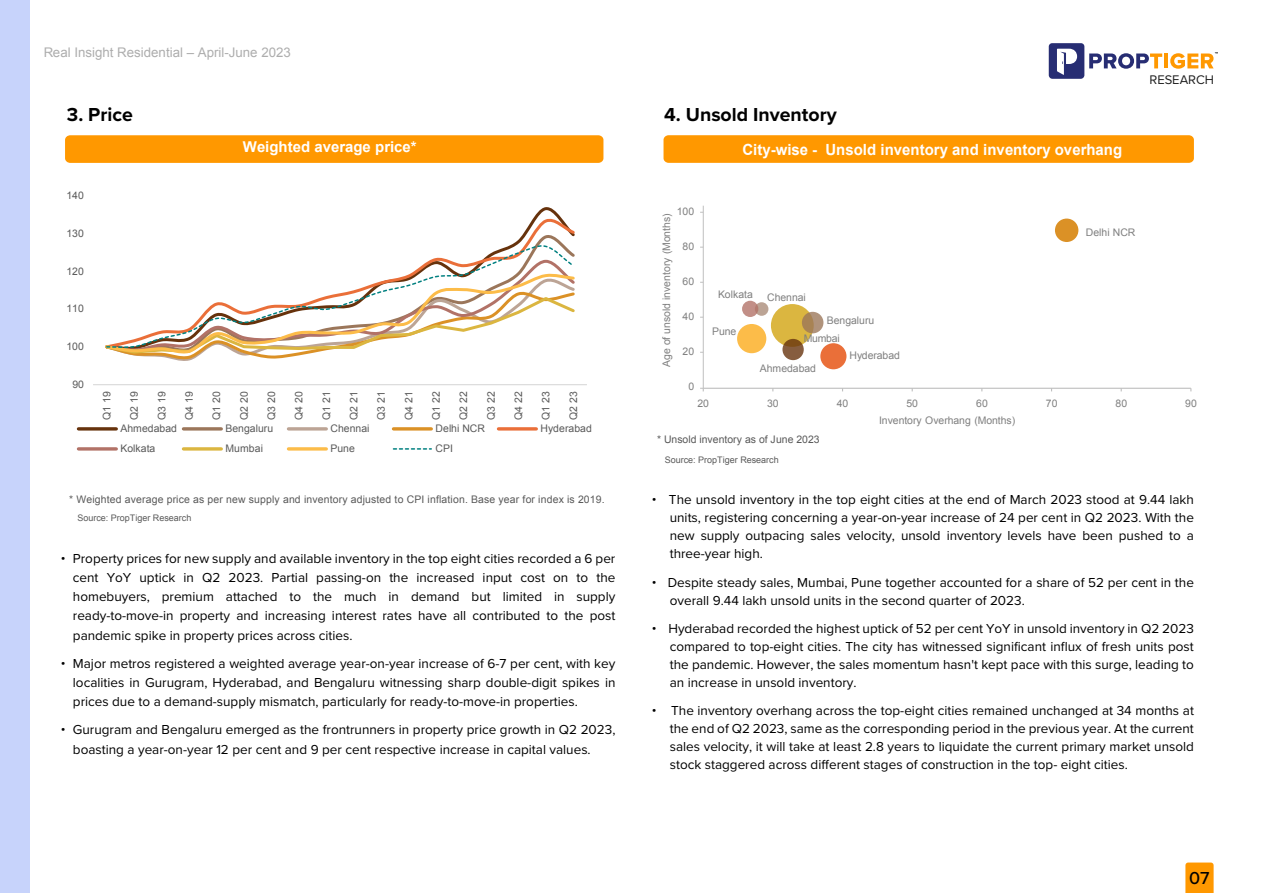
<style>
.page{position:relative;width:1263px;height:893px;background:#fff}
.page>*{position:absolute;margin:0;border:0;box-sizing:border-box;transform-origin:0 0}
.t1{font:700 19.5px "Proxima Nova";color:#000}
.t2{font:500 18px "Proxima Nova";color:#000}
.t3{font:700 15.45px "Arial";color:#fff}
.t4{font:700 15px "Arial";color:#fff}
.t5{font:13.5px/18px "Proxima Nova";color:#000;text-align:justify}
.t6{font:13.35px "Arial";color:#5b5b5b}
.t7{font:12.9px "Proxima Nova";color:#1e1e1e}
.t8{font:10.5px "Arial";letter-spacing:.01em;color:#595959}
.t9{font:10.5px "Arial";letter-spacing:-.005em;color:#7f7f7f}
.t10{font:9px "Arial";color:#595959}
</style>
<div class="page">
<div style="left:0;top:0;width:29px;height:893px;background:#c7d3fb"></div>
<hr style="left:53px;top:133px;width:1px;height:341px;background:#000">
<hr style="left:603px;top:133px;width:1px;height:341px;background:#000">
<hr style="left:93px;top:384px;width:494px;height:1px;background:#d9d9d9">
<svg style="left:513px;top:213px;width:62px;height:31px"></svg>
<svg style="left:106px;top:348px;width:250px;height:13px"></svg>
<svg style="left:105px;top:244px;width:470px;height:104px"></svg>
<svg style="left:78px;top:427px;width:38px;height:4px"></svg>
<svg style="left:183px;top:427px;width:38px;height:4px"></svg>
<svg style="left:288px;top:427px;width:38px;height:4px"></svg>
<svg style="left:393px;top:427px;width:38px;height:4px"></svg>
<svg style="left:498px;top:427px;width:38px;height:4px"></svg>
<svg style="left:78px;top:447px;width:38px;height:4px"></svg>
<svg style="left:183px;top:447px;width:38px;height:4px"></svg>
<svg style="left:288px;top:447px;width:38px;height:4px"></svg>
<svg style="left:393px;top:448px;width:38px;height:2px"></svg>
<hr style="left:703px;top:206px;width:1px;height:182px;background:#bfbfbf">
<hr style="left:703px;top:388px;width:488px;height:1px;background:#bfbfbf">
<div style="left:755px;top:302px;width:13px;height:14px;background:#bca495;border-radius:50%"></div>
<svg style="left:742px;top:301px;width:16px;height:16px"></svg>
<div style="left:1055px;top:219px;width:23px;height:23px;background:#db9126;border-radius:50%"></div>
<div style="left:820px;top:343px;width:26px;height:26px;background:#ea6f39;border-radius:50%"></div>
<div style="left:771px;top:304px;width:43px;height:43px;background:#dbb640;border-radius:50%"></div>
<div style="left:737px;top:324px;width:29px;height:29px;background:#fcbc49;border-radius:50%"></div>
<div style="left:65px;top:135px;width:538px;height:28px;background:#ff9800;border-radius:5px"></div>
<div style="left:663px;top:135px;width:531px;height:28px;background:#ff9800;border-radius:5px"></div>
<svg style="left:1185px;top:862px;width:28px;height:31px"></svg>
<svg style="left:802px;top:312px;width:21px;height:21px"></svg>
<svg style="left:782px;top:339px;width:22px;height:21px"></svg>
<svg style="left:1089px;top:53px;width:73px;height:16px"></svg>
<hr style="left:1164px;top:54px;width:4px;height:14px;background:#ff9800">
<div style="left:1049px;top:43px;width:35px;height:36px;background:#272d73;border-radius:4px"></div>
<svg style="left:1057px;top:49px;width:20px;height:26px"></svg>
<svg style="left:1170px;top:52px;width:48px;height:17px"></svg>
<p class="t6" style="left:43px;top:43px;width:249px">Real Insight Residential – April-June 2023</p>
<h1 class="t1" style="left:67px;top:100px;width:68px">3. Price</h1>
<h1 class="t1" style="left:664px;top:100px;width:174px">4. Unsold Inventory</h1>
<p class="t8" style="left:66px;top:188px;width:19px">140</p>
<p class="t8" style="left:66px;top:226px;width:19px">130</p>
<p class="t8" style="left:66px;top:264px;width:19px">120</p>
<p class="t8" style="left:66px;top:302px;width:19px">110</p>
<p class="t8" style="left:66px;top:340px;width:19px">100</p>
<p class="t4" style="left:243px;top:137px;width:175px">Weighted average price*</p>
<p class="t3" style="left:742px;top:139px;width:381px">City-wise - Unsold inventory and inventory overhang</p>
<p class="t9" style="left:677px;top:205px;width:19px">100</p>
<p class="t9" style="left:659px;top:367px;width:155px;rotate:-90deg">Age of unsold inventory (Months)</p>
<p class="t9" style="left:683px;top:240px;width:13px">80</p>
<p class="t9" style="left:683px;top:275px;width:13px">60</p>
<p class="t9" style="left:683px;top:310px;width:13px">40</p>
<p class="t9" style="left:683px;top:345px;width:13px">20</p>
<p class="t9" style="left:718px;top:287px;width:36px">Kolkata</p>
<p class="t9" style="left:767px;top:290px;width:40px">Chennai</p>
<p class="t9" style="left:712px;top:325px;width:26px">Pune</p>
<p class="t9" style="left:827px;top:313px;width:49px">Bengaluru</p>
<p class="t9" style="left:804px;top:331px;width:37px">Mumbai</p>
<p class="t9" style="left:760px;top:362px;width:58px">Ahmedabad</p>
<p class="t9" style="left:849px;top:348px;width:52px">Hyderabad</p>
<p class="t9" style="left:1086px;top:225px;width:51px">Delhi NCR</p>
<p class="t7" style="left:1149px;top:70px;width:66px">RESEARCH</p>
<p class="t8" style="left:72px;top:378px;width:13px">90</p>
<p class="t8" style="left:100px;top:420px;width:30px;rotate:-90deg">Q1 19</p>
<p class="t8" style="left:127px;top:420px;width:30px;rotate:-90deg">Q2 19</p>
<p class="t8" style="left:155px;top:420px;width:30px;rotate:-90deg">Q3 19</p>
<p class="t8" style="left:182px;top:420px;width:30px;rotate:-90deg">Q4 19</p>
<p class="t8" style="left:210px;top:420px;width:30px;rotate:-90deg">Q1 20</p>
<p class="t8" style="left:237px;top:420px;width:30px;rotate:-90deg">Q2 20</p>
<p class="t8" style="left:265px;top:420px;width:30px;rotate:-90deg">Q3 20</p>
<p class="t8" style="left:292px;top:420px;width:30px;rotate:-90deg">Q4 20</p>
<p class="t8" style="left:319px;top:420px;width:30px;rotate:-90deg">Q1 21</p>
<p class="t8" style="left:347px;top:420px;width:30px;rotate:-90deg">Q2 21</p>
<p class="t8" style="left:374px;top:420px;width:30px;rotate:-90deg">Q3 21</p>
<p class="t8" style="left:402px;top:420px;width:30px;rotate:-90deg">Q4 21</p>
<p class="t8" style="left:429px;top:420px;width:30px;rotate:-90deg">Q1 22</p>
<p class="t8" style="left:457px;top:420px;width:30px;rotate:-90deg">Q2 22</p>
<p class="t8" style="left:484px;top:420px;width:30px;rotate:-90deg">Q3 22</p>
<p class="t8" style="left:511px;top:420px;width:30px;rotate:-90deg">Q4 22</p>
<p class="t8" style="left:539px;top:420px;width:30px;rotate:-90deg">Q1 23</p>
<p class="t8" style="left:566px;top:420px;width:30px;rotate:-90deg">Q2 23</p>
<p class="t8" style="left:120px;top:422px;width:58px">Ahmedabad</p>
<p class="t8" style="left:225px;top:422px;width:49px">Bengaluru</p>
<p class="t8" style="left:330px;top:422px;width:41px">Chennai</p>
<p class="t8" style="left:435px;top:422px;width:51px">Delhi NCR</p>
<p class="t8" style="left:540px;top:422px;width:53px">Hyderabad</p>
<p class="t8" style="left:120px;top:442px;width:36px">Kolkata</p>
<p class="t8" style="left:225px;top:442px;width:39px">Mumbai</p>
<p class="t8" style="left:330px;top:442px;width:26px">Pune</p>
<p class="t8" style="left:435px;top:442px;width:19px">CPI</p>
<p class="t8" style="left:69px;top:492px;width:537px">* Weighted average price as per new supply and inventory adjusted to CPI inflation. Base year for index is 2019.</p>
<p class="t10" style="left:77px;top:512px;width:116px">Source: PropTiger Research</p>
<p class="t5" style="left:73px;top:548px;width:544px;line-height:19.2px;text-indent:-12px">• Property prices for new supply and available inventory in the top eight cities recorded a 6 per cent YoY uptick in Q2 2023. Partial passing-on the increased input cost on to the homebuyers, premium attached to the much in demand but limited in supply ready-to-move-in property and increasing interest rates have all contributed to the post pandemic spike in property prices across cities.</p>
<p class="t5" style="left:73px;top:653px;width:544px;line-height:19.2px;text-indent:-12px">• Major metros registered a weighted average year-on-year increase of 6-7 per cent, with key localities in Gurugram, Hyderabad, and Bengaluru witnessing sharp double-digit spikes in prices due to a demand-supply mismatch, particularly for ready-to-move-in properties.</p>
<p class="t5" style="left:73px;top:720px;width:544px;line-height:19.2px;text-indent:-12px">• Gurugram and Bengaluru emerged as the frontrunners in property price growth in Q2 2023, boasting a year-on-year 12 per cent and 9 per cent respective increase in capital values.</p>
<p class="t9" style="left:688px;top:380px;width:7px">0</p>
<p class="t9" style="left:697px;top:397px;width:13px">20</p>
<p class="t9" style="left:767px;top:397px;width:13px">30</p>
<p class="t9" style="left:837px;top:397px;width:13px">40</p>
<p class="t9" style="left:906px;top:397px;width:13px">50</p>
<p class="t9" style="left:976px;top:397px;width:13px">60</p>
<p class="t9" style="left:1046px;top:397px;width:13px">70</p>
<p class="t9" style="left:1115px;top:397px;width:13px">80</p>
<p class="t9" style="left:1185px;top:397px;width:13px">90</p>
<p class="t8" style="left:657px;top:432px;width:164px">* Unsold inventory as of June 2023</p>
<p class="t10" style="left:665px;top:454px;width:116px">Source: PropTiger Research</p>
<p class="t9" style="left:879px;top:413px;width:138px">Inventory Overhang (Months)</p>
<p class="t5" style="left:670px;top:490px;width:526px;text-indent:-18px">• The unsold inventory in the top eight cities at the end of March 2023 stood at 9.44 lakh units, registering concerning a year-on-year increase of 24 per cent in Q2 2023. With the new supply outpacing sales velocity, unsold inventory levels have been pushed to a three-year high.</p>
<p class="t5" style="left:670px;top:572px;width:526px;text-indent:-18px">• Despite steady sales, Mumbai, Pune together accounted for a share of 52 per cent in the overall 9.44 lakh unsold units in the second quarter of 2023.</p>
<p class="t5" style="left:670px;top:619px;width:526px;text-indent:-18px">• Hyderabad recorded the highest uptick of 52 per cent YoY in unsold inventory in Q2 2023 compared to top-eight cities. The city has witnessed significant influx of fresh units post the pandemic. However, the sales momentum hasn't kept pace with this surge, leading to an increase in unsold inventory.</p>
<p class="t5" style="left:670px;top:701px;width:526px;text-indent:-18px">• The inventory overhang across the top-eight cities remained unchanged at 34 months at the end of Q2 2023, same as the corresponding period in the previous year. At the current sales velocity, it will take at least 2.8 years to liquidate the current primary market unsold stock staggered across different stages of construction in the top- eight cities.</p>
<h2 class="t2" style="left:1189px;top:865px;width:22px">07</h2>
</div>
